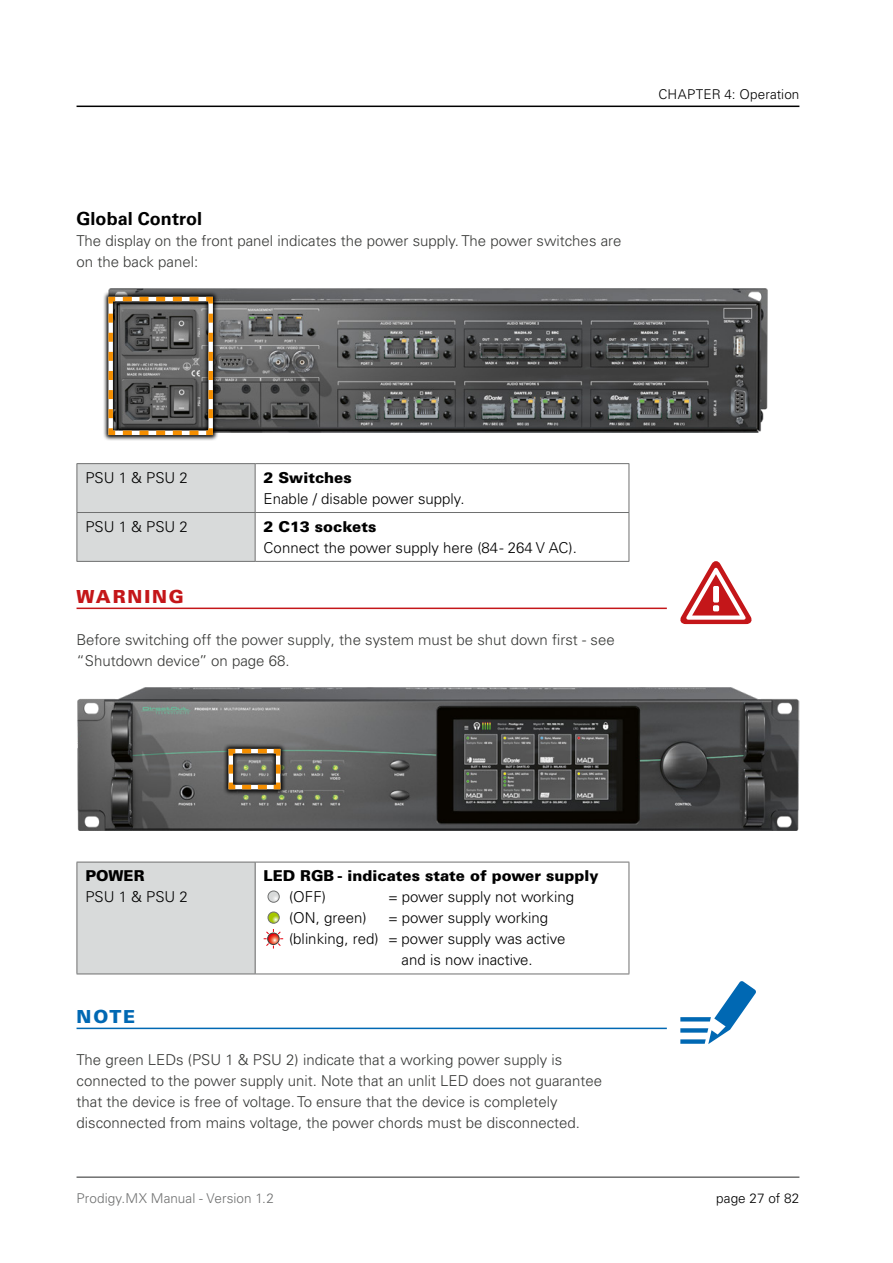
<style>
.page{position:relative;width:893px;height:1263px;background:#fff}
.page>*{position:absolute;margin:0;border:0;box-sizing:border-box;transform-origin:0 0}
.t1{font:700 18px "Univers LT Pro 65";letter-spacing:.005em;color:#000}
.t2{font:900 18px "Univers LT Pro 75";letter-spacing:.1em;color:#c41619}
.t3{font:900 18px "Univers LT Pro 75";color:#0068b3}
.t4{font:300 15px/21px "Univers LT Pro 45";color:#383937}
.t5{font:300 15px "Univers LT Pro 45";color:#000}
.t6{font:900 15px "Univers LT Pro 75";color:#000}
.t7{font:300 13.5px "Univers LT Pro 45";letter-spacing:.01em;color:#000}
.t8{font:300 13.5px "Univers LT Pro 45";letter-spacing:.005em;color:#6f7070}
</style>
<div class="page">
<hr style="left:77px;top:1176px;width:722px;height:2px;background:#6f7070">
<hr style="left:77px;top:106px;width:722px;height:1px;background:#000">
<hr style="left:77px;top:608px;width:590px;height:1px;background:#c41619">
<hr style="left:77px;top:1028px;width:590px;height:1px;background:#0068b3">
<div style="left:78px;top:464px;width:177px;height:97px;background:#d8dada"></div>
<hr style="left:77px;top:464px;width:1px;height:48px;background:#6f7070">
<hr style="left:77px;top:463px;width:178px;height:1px;background:#6f7070">
<hr style="left:255px;top:464px;width:1px;height:48px;background:#6f7070">
<hr style="left:255px;top:463px;width:374px;height:1px;background:#6f7070">
<hr style="left:629px;top:464px;width:1px;height:48px;background:#6f7070">
<hr style="left:77px;top:512px;width:178px;height:1px;background:#6f7070">
<hr style="left:77px;top:513px;width:1px;height:48px;background:#6f7070">
<hr style="left:255px;top:512px;width:374px;height:1px;background:#6f7070">
<hr style="left:255px;top:513px;width:1px;height:48px;background:#6f7070">
<hr style="left:629px;top:513px;width:1px;height:48px;background:#6f7070">
<hr style="left:77px;top:561px;width:178px;height:1px;background:#6f7070">
<hr style="left:255px;top:561px;width:374px;height:1px;background:#6f7070">
<div style="left:77px;top:862px;width:178px;height:112px;background:#d8dada"></div>
<hr style="left:77px;top:862px;width:1px;height:111px;background:#6f7070">
<hr style="left:77px;top:862px;width:178px;height:1px;background:#6f7070">
<hr style="left:77px;top:973px;width:178px;height:1px;background:#6f7070">
<hr style="left:255px;top:862px;width:1px;height:111px;background:#6f7070">
<hr style="left:255px;top:862px;width:374px;height:1px;background:#6f7070">
<hr style="left:629px;top:862px;width:1px;height:111px;background:#6f7070">
<hr style="left:255px;top:973px;width:374px;height:1px;background:#6f7070">
<svg style="left:268px;top:891px;width:11px;height:11px"></svg>
<div style="left:268px;top:891px;width:11px;height:11px;border:1px solid #6f7070;border-radius:50%"></div>
<svg style="left:268px;top:912px;width:11px;height:11px"></svg>
<div style="left:268px;top:912px;width:11px;height:11px;border:1px solid #6f7070;border-radius:50%"></div>
<svg style="left:264px;top:929px;width:19px;height:19px"></svg>
<svg style="left:680px;top:981px;width:76px;height:63px"></svg>
<img style="left:108px;top:288px;width:660px;height:144px">
<svg style="left:103px;top:291px;width:116px;height:150px"></svg>
<svg style="left:106px;top:295px;width:109px;height:142px;background:#6e675d"></svg>
<img style="left:77px;top:687px;width:722px;height:144px">
<svg style="left:223px;top:743px;width:63px;height:52px"></svg>
<svg style="left:226px;top:747px;width:57px;height:44px;background:#85755c"></svg>
<svg style="left:680px;top:561px;width:72px;height:63px"></svg>
<p class="t7" style="left:658px;top:86px;width:142px">CHAPTER 4: Operation</p>
<p class="t1" style="left:77px;top:208px;width:127px">Global Control</p>
<p class="t4" style="left:77px;top:230px;width:546px">The display on the front panel indicates the power supply. The power switches are on the back panel:</p>
<p class="t5" style="left:85px;top:469px;width:104px">PSU 1 &amp; PSU 2</p>
<p class="t6" style="left:264px;top:468px;width:90px">2 Switches</p>
<p class="t5" style="left:264px;top:490px;width:202px">Enable / disable power supply.</p>
<p class="t5" style="left:85px;top:517px;width:104px">PSU 1 &amp; PSU 2</p>
<p class="t6" style="left:264px;top:517px;width:114px">2 C13 sockets</p>
<p class="t5" style="left:264px;top:538px;width:315px">Connect the power supply here (84 - 264 V AC).</p>
<p class="t2" style="left:77px;top:585px;width:109px">WARNING</p>
<p class="t4" style="left:77px;top:629px;width:540px">Before switching off the power supply, the system must be shut down fi rst - see “Shutdown device” on page 68.</p>
<p class="t6" style="left:85px;top:867px;width:61px">POWER</p>
<p class="t5" style="left:85px;top:888px;width:104px">PSU 1 &amp; PSU 2</p>
<p class="t3" style="left:77px;top:1005px;width:60px">NOTE</p>
<p class="t6" style="left:264px;top:867px;width:336px">LED RGB - indicates state of power supply</p>
<p class="t5" style="left:289px;top:888px;width:38px">(OFF)</p>
<p class="t5" style="left:388px;top:888px;width:187px">= power supply not working</p>
<p class="t5" style="left:289px;top:909px;width:79px">(ON, green)</p>
<p class="t5" style="left:388px;top:909px;width:162px">= power supply working</p>
<p class="t5" style="left:289px;top:930px;width:278px">(blinking, red) = power supply was active</p>
<p class="t5" style="left:402px;top:951px;width:133px">and is now inactive.</p>
<p class="t4" style="left:77px;top:1049px;width:527px">The green LEDs (PSU 1 &amp; PSU 2) indicate that a working power supply is connected to the power supply unit. Note that an unlit LED does not guarantee that the device is free of voltage. To ensure that the device is completely disconnected from mains voltage, the power chords must be disconnected.</p>
<p class="t8" style="left:77px;top:1190px;width:199px">Prodigy.MX Manual - Version 1.2</p>
<p class="t7" style="left:716px;top:1190px;width:85px">page 27 of 82</p>
</div>
